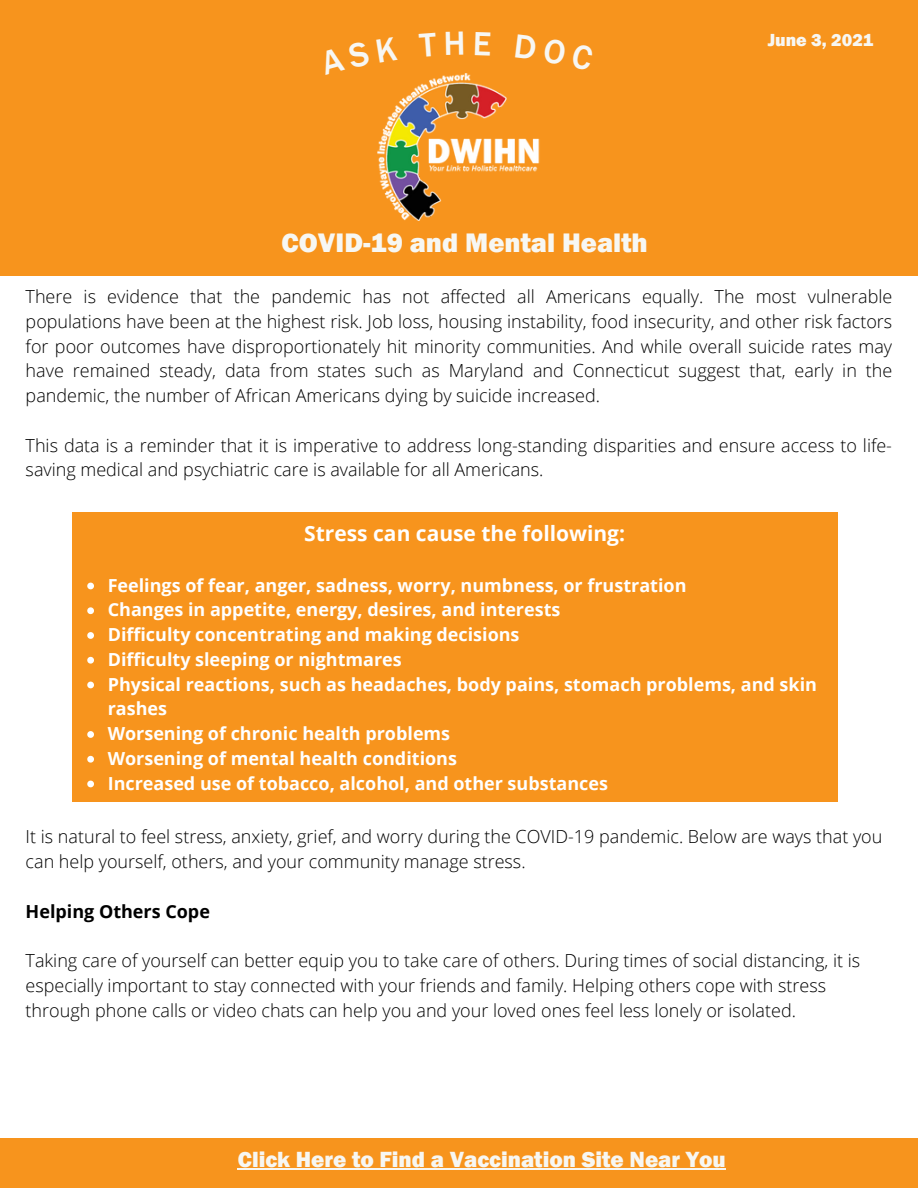
<style>
.page{position:relative;width:918px;height:1188px;background:#fff}
.page>*{position:absolute;margin:0;border:0;box-sizing:border-box;transform-origin:0 0}
.t1{font:800 27.6px "Franklin Gothic";color:#f7f7f3}
.t2{font:800 22.65px "Franklin Gothic";color:#f7f7f3}
.t3{font:700 21px "Open Sans";color:#fff}
.t4{font:300 18px/24.8px "Open Sans";color:#000}
.t5{font:700 18px/24.8px "Open Sans";color:#fff}
.t6{font:700 18px "Open Sans";color:#000}
.t7{font:800 18px "Franklin Gothic";color:#f7f7f3}
</style>
<div class="page">
<div style="left:0;top:0;width:918px;height:276px;background:#f7941d"></div>
<img style="left:378px;top:74px;width:162px;height:146px">
<div style="left:0;top:1139px;width:918px;height:49px;background:#f7941d"></div>
<div style="left:72px;top:513px;width:766px;height:289px;background:#f7941d"></div>
<svg style="left:87px;top:583px;width:7px;height:6px"></svg>
<svg style="left:87px;top:607px;width:7px;height:7px"></svg>
<svg style="left:87px;top:632px;width:7px;height:7px"></svg>
<svg style="left:87px;top:657px;width:7px;height:7px"></svg>
<svg style="left:87px;top:682px;width:7px;height:6px"></svg>
<svg style="left:87px;top:731px;width:7px;height:7px"></svg>
<svg style="left:87px;top:756px;width:7px;height:7px"></svg>
<svg style="left:87px;top:781px;width:7px;height:6px"></svg>
<hr style="left:238px;top:1168px;width:488px;height:2px;background:#f7f7f3">
<p class="t7" style="left:768px;top:30px;width:107px">June 3, 2021</p>
<p class="t1" style="left:282px;top:227px;width:368px">COVID-19 and Mental Health</p>
<p class="t4" style="left:26px;top:284px;width:868px;text-align:justify">There is evidence that the pandemic has not affected all Americans equally. The most vulnerable populations have been at the highest risk. Job loss, housing instability, food insecurity, and other risk factors for poor outcomes have disproportionately hit minority communities. And while overall suicide rates may have remained steady, data from states such as Maryland and Connecticut suggest that, early in the pandemic, the number of African Americans dying by suicide increased.</p>
<p class="t4" style="left:26px;top:432px;width:868px">This data is a reminder that it is imperative to address long-standing disparities and ensure access to life&shy;saving medical and psychiatric care is available for all Americans.</p>
<p class="t3" style="left:304px;top:519px;width:322px">Stress can cause the following:</p>
<p class="t5" style="left:108px;top:572px;width:580px">Feelings of fear, anger, sadness, worry, numbness, or frustration</p>
<p class="t5" style="left:108px;top:597px;width:454px">Changes in appetite, energy, desires, and interests</p>
<p class="t5" style="left:108px;top:622px;width:413px">Difficulty concentrating and making decisions</p>
<p class="t5" style="left:108px;top:646px;width:296px">Difficulty sleeping or nightmares</p>
<p class="t5" style="left:108px;top:671px;width:711px">Physical reactions, such as headaches, body pains, stomach problems, and skin rashes</p>
<p class="t5" style="left:108px;top:721px;width:344px">Worsening of chronic health problems</p>
<p class="t5" style="left:108px;top:745px;width:351px">Worsening of mental health conditions</p>
<p class="t5" style="left:108px;top:770px;width:502px">Increased use of tobacco, alcohol, and other substances</p>
<p class="t4" style="left:26px;top:824px;width:858px">It is natural to feel stress, anxiety, grief, and worry during the COVID-19 pandemic. Below are ways that you can help yourself, others, and your community manage stress.</p>
<p class="t6" style="left:26px;top:898px;width:186px">Helping Others Cope</p>
<p class="t4" style="left:26px;top:948px;width:836px">Taking care of yourself can better equip you to take care of others. During times of social distancing, it is especially important to stay connected with your friends and family. Helping others cope with stress through phone calls or video chats can help you and your loved ones feel less lonely or isolated.</p>
<p class="t2" style="left:238px;top:1146px;width:490px">Click Here to Find a Vaccination Site Near You</p>
</div>
